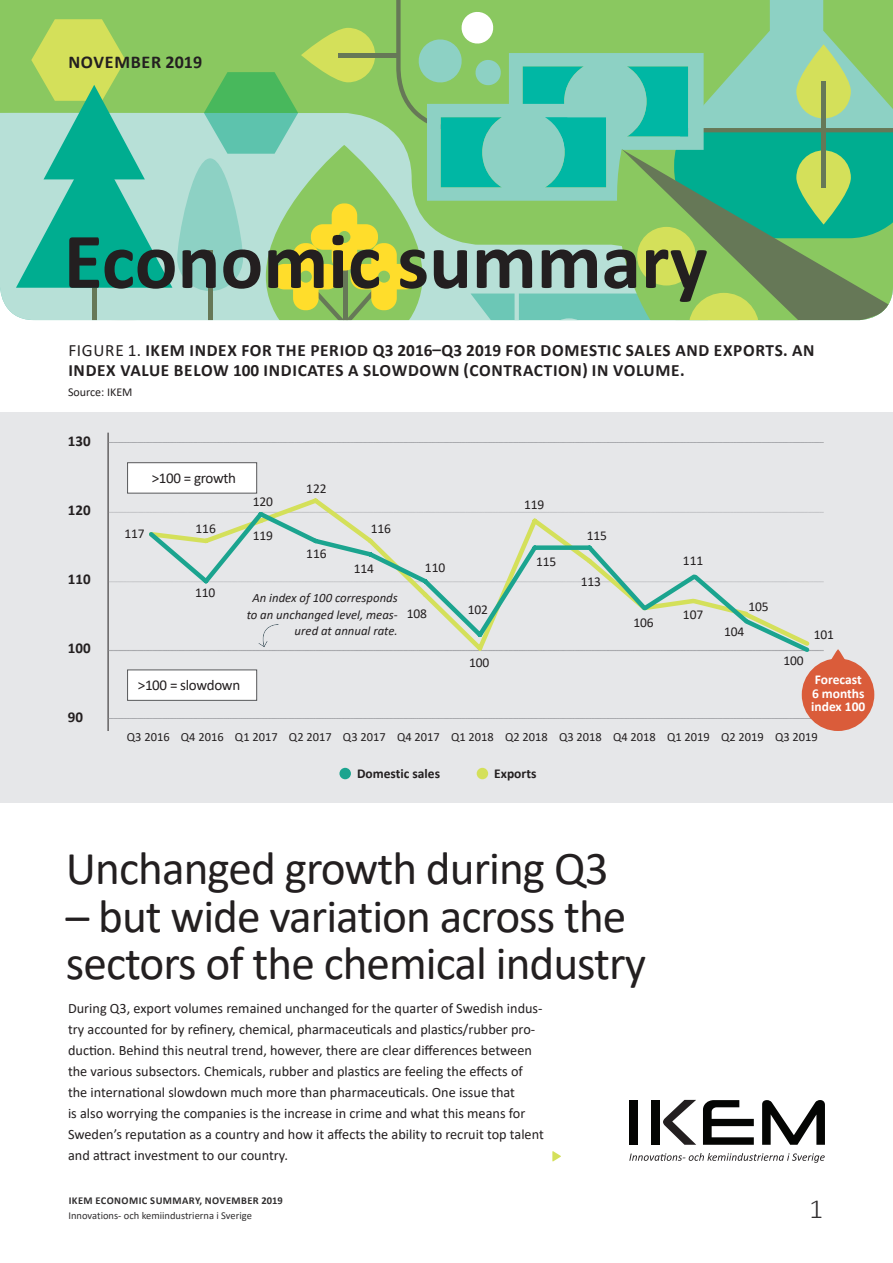
<style>
.page{position:relative;width:893px;height:1263px;background:#fff}
.page>*{position:absolute;margin:0;border:0;box-sizing:border-box;transform-origin:0 0}
.t1{font:700 79.8px "Calibri";color:#231f20}
.t2{font:47.25px/47.2px "Calibri";letter-spacing:-.02em;color:#231f20}
.t3{font:300 27.75px "Calibri";color:#312f30}
.t4{font:700 18px "Calibri";letter-spacing:.04em;color:#231f20}
.t5{font:700 17.25px/20.2px "Calibri";letter-spacing:.04em;color:#231f20}
.t6{font:15px "Calibri";letter-spacing:-.02em;color:#231f20}
.t7{font:700 15px "Calibri";color:#231f20}
.t8{font:14.25px/21px "Calibri";color:#231f20}
.t9{font:13.5px "Calibri";letter-spacing:-.01em;color:#231f20}
.t10{font:700 13.5px/13.5px "Calibri";color:#fff}
.t11{font:700 13.5px "Calibri";color:#231f20}
.t12{font:italic 12.75px/16.5px "Calibri";color:#231f20;text-align:right}
.t13{font:12.45px "Calibri";color:#231f20}
.t14{font:12px "Calibri";color:#231f20}
.t15{font:10.5px "Calibri";color:#312f30}
.t16{font:700 10.5px "Calibri";letter-spacing:.04em;color:#312f30}
.s1{font-weight:400}
</style>
<div class="page">
<svg style="left:0;top:0;width:204px;height:320px;background:#a4d6a5"></svg>
<svg style="left:177px;top:158px;width:66px;height:133px;background:#97d4c8"></svg>
<svg style="left:204px;top:0;width:689px;height:320px;background:#82c789"></svg>
<hr style="left:92px;top:180px;width:4px;height:140px;background:#667857">
<svg style="left:16px;top:19px;width:156px;height:269px;background:#6ec893"></svg>
<div style="left:629px;top:1100px;width:9px;height:45px;background:#040503"></div>
<div style="left:651px;top:1100px;width:9px;height:45px;background:#040503"></div>
<svg style="left:762px;top:1100px;width:63px;height:45px"></svg>
<svg style="left:663px;top:1100px;width:33px;height:45px"></svg>
<svg style="left:703px;top:1100px;width:51px;height:45px"></svg>
<svg style="left:629px;top:1153px;width:196px;height:10px"></svg>
<svg style="left:552px;top:1151px;width:9px;height:11px"></svg>
<div style="left:0;top:412px;width:893px;height:391px;background:#e6e7e9"></div>
<hr style="left:108px;top:433px;width:1px;height:298px;background:#231f20">
<hr style="left:106px;top:511px;width:718px;height:4px;background:#fff;opacity:.12">
<div style="left:106px;top:580px;width:718px;height:5px;background:#fff;opacity:.12"></div>
<hr style="left:106px;top:649px;width:718px;height:4px;background:#fff;opacity:.12">
<hr style="left:106px;top:717px;width:718px;height:4px;background:#fff;opacity:.12">
<hr style="left:106px;top:441px;width:718px;height:4px;background:#fff;opacity:.12">
<div style="left:339px;top:768px;width:12px;height:11px;background:#1ba48f;border-radius:50%"></div>
<div style="left:477px;top:768px;width:11px;height:11px;background:#d4e05a;border-radius:50%"></div>
<div style="left:127px;top:463px;width:130px;height:30px;background:#fff"></div>
<div style="left:127px;top:670px;width:130px;height:30px;background:#fff"></div>
<svg style="left:146px;top:498px;width:493px;height:155px"></svg>
<svg style="left:145px;top:508px;width:506px;height:133px"></svg>
<svg style="left:823px;top:649px;width:26px;height:11px"></svg>
<div style="left:802px;top:658px;width:72px;height:73px;background:#da5c3a;border-radius:50%"></div>
<svg style="left:639px;top:570px;width:174px;height:83px"></svg>
<p class="t4" style="left:68px;top:49px;width:135px">NOVEMBER 2019</p>
<h1 class="t1" style="left:64px;top:205px;width:645px">Economic summary</h1>
<p class="t5" style="left:68px;top:340px;width:748px"><span class="s1">FIGURE 1.</span> IKEM INDEX FOR THE PERIOD Q3 2016–Q3 2019 FOR DOMESTIC SALES AND EXPORTS. AN<br>INDEX VALUE BELOW 100 INDICATES A SLOWDOWN (CONTRACTION) IN VOLUME.</p>
<p class="t14" style="left:68px;top:384px;width:66px">Source: IKEM</p>
<p class="t7" style="left:68px;top:431px;width:24px">130</p>
<p class="t7" style="left:68px;top:500px;width:24px">120</p>
<p class="t7" style="left:68px;top:569px;width:24px">110</p>
<p class="t7" style="left:68px;top:638px;width:24px">100</p>
<p class="t7" style="left:68px;top:707px;width:17px">90</p>
<p class="t6" style="left:152px;top:467px;width:86px">&gt;100 = growth</p>
<p class="t9" style="left:124px;top:524px;width:22px">117</p>
<p class="t9" style="left:196px;top:519px;width:22px">116</p>
<p class="t9" style="left:195px;top:584px;width:22px">110</p>
<p class="t9" style="left:253px;top:492px;width:22px">120</p>
<p class="t9" style="left:306px;top:479px;width:22px">122</p>
<p class="t9" style="left:371px;top:519px;width:22px">116</p>
<p class="t9" style="left:354px;top:560px;width:22px">114</p>
<p class="t9" style="left:425px;top:558px;width:22px">110</p>
<p class="t9" style="left:407px;top:604px;width:22px">108</p>
<p class="t9" style="left:253px;top:526px;width:22px">119</p>
<p class="t9" style="left:306px;top:544px;width:22px">116</p>
<p class="t12" style="left:247px;top:589px;width:152px">An index of 100 corresponds to an unchanged level, meas&shy;ured at annual rate.</p>
<p class="t9" style="left:468px;top:600px;width:22px">102</p>
<p class="t9" style="left:469px;top:653px;width:22px">100</p>
<p class="t9" style="left:524px;top:496px;width:22px">119</p>
<p class="t9" style="left:536px;top:552px;width:22px">115</p>
<p class="t9" style="left:587px;top:526px;width:22px">115</p>
<p class="t9" style="left:581px;top:572px;width:22px">113</p>
<p class="t9" style="left:633px;top:614px;width:22px">106</p>
<p class="t9" style="left:683px;top:552px;width:22px">111</p>
<p class="t9" style="left:683px;top:605px;width:22px">107</p>
<p class="t9" style="left:748px;top:597px;width:22px">105</p>
<p class="t9" style="left:724px;top:622px;width:22px">104</p>
<p class="t9" style="left:783px;top:651px;width:22px">100</p>
<p class="t9" style="left:814px;top:625px;width:22px">101</p>
<p class="t6" style="left:138px;top:674px;width:104px">&gt;100 = slowdown</p>
<p class="t10" style="left:811px;top:673px;width:56px">Forecast<br>6 months index 100</p>
<p class="t13" style="left:127px;top:728px;width:692px">Q3 2016 Q4 2016 Q1 2017 Q2 2017 Q3 2017 Q4 2017 Q1 2018 Q2 2018 Q3 2018 Q4 2018 Q1 2019 Q2 2019 Q3 2019</p>
<p class="t11" style="left:357px;top:764px;width:85px">Domestic sales</p>
<p class="t11" style="left:494px;top:764px;width:44px">Exports</p>
<h2 class="t2" style="left:66px;top:844px;width:544px">Unchanged growth during Q3</h2>
<h2 class="t2" style="left:66px;top:891px;width:582px">– but wide variation across the sectors of the chemical industry</h2>
<p class="t8" style="left:68px;top:997px;width:477px">During Q3, export volumes remained unchanged for the quarter of Swedish indus&shy;try accounted for by refinery, chemical, pharmaceuticals and plastics/rubber pro&shy;duction. Behind this neutral trend, however, there are clear differences between the various subsectors. Chemicals, rubber and plastics are feeling the effects of the international slowdown much more than pharmaceuticals. One issue that<br>is also worrying the companies is the increase in crime and what this means for Sweden’s reputation as a country and how it affects the ability to recruit top talent and attract investment to our country.</p>
<p class="t16" style="left:69px;top:1193px;width:216px">IKEM ECONOMIC SUMMARY, NOVEMBER 2019</p>
<p class="t15" style="left:68px;top:1208px;width:185px">Innovations- och kemiindustrierna i Sverige</p>
<h3 class="t3" style="left:809px;top:1191px;width:16px">1</h3>
</div>
